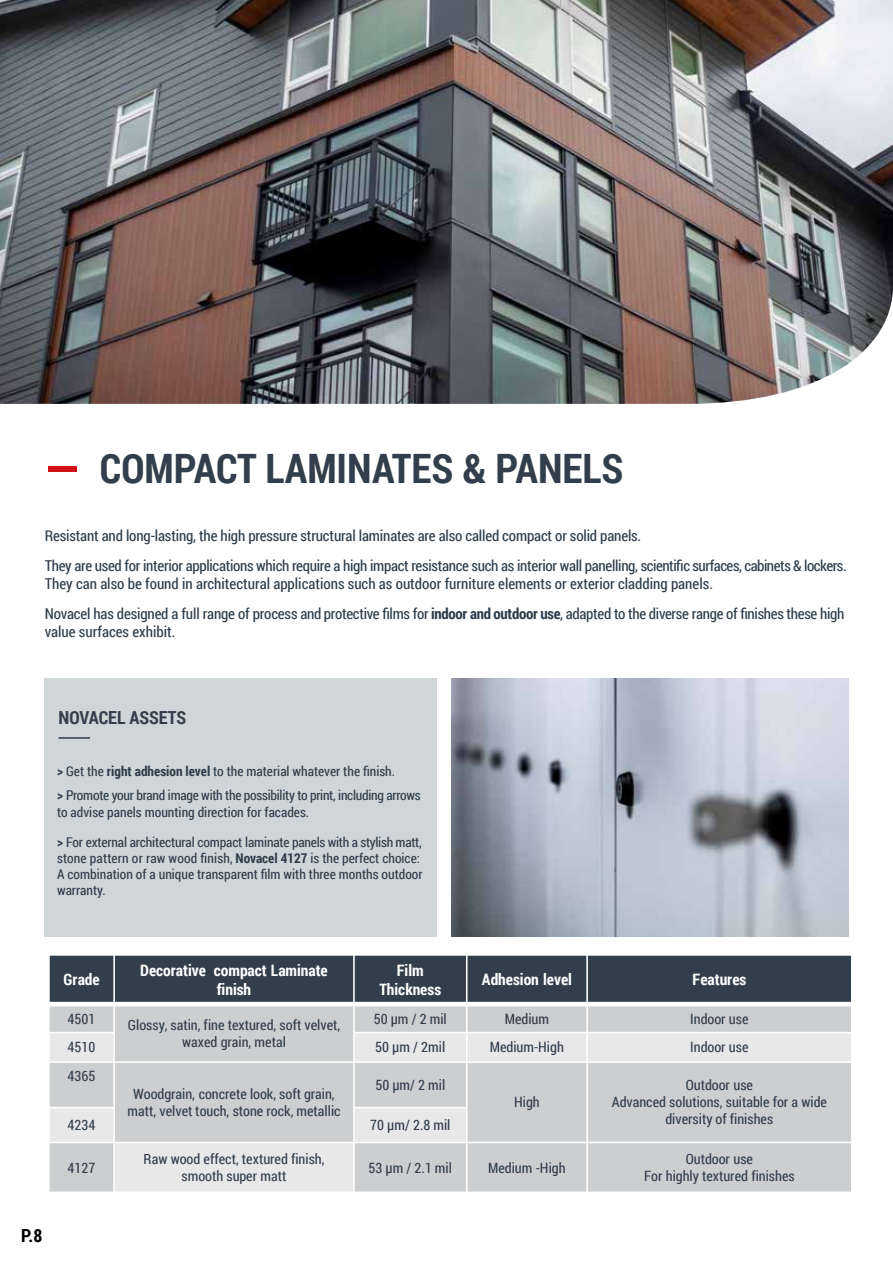
<style>
.page{position:relative;width:893px;height:1263px;background:#fff}
.page>*{position:absolute;margin:0;border:0;box-sizing:border-box;transform-origin:0 0}
.t1{font:700 40.5px "Roboto Condensed";color:#333e4c}
.t2{font:700 18px "Roboto Condensed";color:#333e4c}
.t3{font:700 18px "Roboto Condensed";color:#000}
.t4{font:700 15.75px/18.9px "Roboto Condensed";color:#fff;text-align:center}
.t5{font:15px/30px "Roboto Condensed";letter-spacing:-.01em;color:#2d3c4a}
.t6{font:14.25px/17.1px "Roboto Condensed";color:#333e4c;text-align:center}
.t7{font:13.5px/16.2px "Roboto Condensed";color:#2d3c4a}
.t8{font:13.5px/24px "Roboto Condensed";letter-spacing:-.02em;color:#2d3c4a}
.s1{font-weight:700}
</style>
<div class="page">
<div style="left:49px;top:466px;width:28px;height:6px;background:#d11116"></div>
<img style="left:452px;top:678px;width:396px;height:258px">
<div style="left:45px;top:678px;width:392px;height:258px;background:#cfd6d8"></div>
<hr style="left:58px;top:737px;width:32px;height:2px;background:#2c3b4a">
<img style="left:0;top:0;width:893px;height:404px">
<div style="left:49px;top:955px;width:65px;height:49px;background:#333e4c"></div>
<div style="left:114px;top:955px;width:240px;height:49px;background:#333e4c"></div>
<div style="left:354px;top:955px;width:113px;height:49px;background:#333e4c"></div>
<div style="left:467px;top:955px;width:120px;height:49px;background:#333e4c"></div>
<div style="left:587px;top:955px;width:265px;height:49px;background:#333e4c"></div>
<div style="left:49px;top:1004px;width:65px;height:28px;background:#cdced0"></div>
<div style="left:114px;top:1004px;width:240px;height:58px;background:#cdced0"></div>
<div style="left:354px;top:1004px;width:113px;height:28px;background:#cdced0"></div>
<div style="left:467px;top:1004px;width:120px;height:28px;background:#cdced0"></div>
<div style="left:587px;top:1004px;width:265px;height:28px;background:#cdced0"></div>
<div style="left:49px;top:1032px;width:65px;height:30px;background:#e8e8e9"></div>
<div style="left:354px;top:1032px;width:113px;height:30px;background:#e8e8e9"></div>
<div style="left:467px;top:1032px;width:120px;height:30px;background:#e8e8e9"></div>
<div style="left:587px;top:1032px;width:265px;height:30px;background:#e8e8e9"></div>
<div style="left:49px;top:1062px;width:65px;height:45px;background:#cdced0"></div>
<div style="left:114px;top:1062px;width:240px;height:80px;background:#cdced0"></div>
<div style="left:354px;top:1062px;width:113px;height:45px;background:#cdced0"></div>
<div style="left:467px;top:1062px;width:120px;height:80px;background:#cdced0"></div>
<div style="left:587px;top:1062px;width:265px;height:80px;background:#cdced0"></div>
<div style="left:49px;top:1107px;width:65px;height:35px;background:#e8e8e9"></div>
<div style="left:354px;top:1107px;width:113px;height:35px;background:#e8e8e9"></div>
<div style="left:49px;top:1142px;width:65px;height:50px;background:#cdced0"></div>
<div style="left:114px;top:1142px;width:240px;height:50px;background:#e8e8e9"></div>
<div style="left:354px;top:1142px;width:113px;height:50px;background:#cdced0"></div>
<div style="left:467px;top:1142px;width:120px;height:50px;background:#cdced0"></div>
<div style="left:587px;top:1142px;width:265px;height:50px;background:#cdced0"></div>
<hr style="left:113px;top:954px;width:2px;height:239px;background:#fff">
<hr style="left:353px;top:954px;width:2px;height:239px;background:#fff">
<hr style="left:466px;top:954px;width:1px;height:239px;background:#fff">
<hr style="left:586px;top:954px;width:2px;height:239px;background:#fff">
<hr style="left:48px;top:1002px;width:805px;height:4px;background:#fff">
<hr style="left:48px;top:1032px;width:67px;height:1px;background:#fff">
<hr style="left:353px;top:1032px;width:500px;height:1px;background:#fff">
<hr style="left:48px;top:1061px;width:805px;height:2px;background:#fff">
<hr style="left:48px;top:1107px;width:67px;height:1px;background:#fff">
<hr style="left:353px;top:1107px;width:114px;height:1px;background:#fff">
<hr style="left:48px;top:1142px;width:805px;height:1px;background:#fff">
<hr style="left:48px;top:954px;width:2px;height:239px;background:#fff">
<hr style="left:851px;top:954px;width:2px;height:239px;background:#fff">
<hr style="left:48px;top:954px;width:805px;height:2px;background:#fff">
<hr style="left:48px;top:1191px;width:805px;height:2px;background:#fff">
<h1 class="t1" style="left:100px;top:440px;width:525px">COMPACT LAMINATES &amp; PANELS</h1>
<p class="t5" style="left:45px;top:520px;width:803px">Resistant and long-lasting, the high pressure structural laminates are also called compact or solid panels.<br>They are used for interior applications which require a high impact resistance such as interior wall panelling, scientific surfaces, cabinets &amp; lockers.</p>
<p class="t5" style="left:45px;top:568px;width:801px">They can also be found in architectural applications such as outdoor furniture elements or exterior cladding panels.<br>Novacel has designed a full range of process and protective films for <span class="s1">indoor and outdoor use</span>, adapted to the diverse range of finishes these high</p>
<p class="t5" style="left:45px;top:616px;width:132px">value surfaces exhibit.</p>
<p class="t2" style="left:59px;top:705px;width:129px">NOVACEL ASSETS</p>
<p class="t8" style="left:57px;top:759px;width:365px"><span class="s1">&gt;</span> Get the <span class="s1">right adhesion level</span> to the material whatever the finish.<br><span class="s1">&gt;</span> Promote your brand image with the possibility to print, including arrows</p>
<p class="t7" style="left:57px;top:803px;width:254px">to advise panels mounting direction for facades.</p>
<p class="t7" style="left:57px;top:833px;width:367px"><span class="s1">&gt;</span> For external architectural compact laminate panels with a stylish matt, stone pattern or raw wood finish, <span class="s1">Novacel 4127</span> is the perfect choice:<br>A combination of a unique transparent film with three months outdoor warranty.</p>
<p class="t3" style="left:21px;top:1223px;width:23px">P.8</p>
<p class="t4" style="left:63px;top:969px;width:38px">Grade</p>
<p class="t4" style="left:140px;top:960px;width:189px">Decorative compact Laminate finish</p>
<p class="t4" style="left:379px;top:960px;width:63px">Film<br>Thickness</p>
<p class="t4" style="left:482px;top:969px;width:92px">Adhesion level</p>
<p class="t4" style="left:693px;top:969px;width:55px">Features</p>
<p class="t6" style="left:67px;top:1009px;width:29px">4501</p>
<p class="t6" style="left:128px;top:1016px;width:214px">Glossy, satin, fine textured, soft velvet, waxed grain, metal</p>
<p class="t6" style="left:374px;top:1009px;width:75px">50 µm / 2 mil</p>
<p class="t6" style="left:505px;top:1009px;width:46px">Medium</p>
<p class="t6" style="left:690px;top:1009px;width:60px">Indoor use</p>
<p class="t6" style="left:67px;top:1038px;width:29px">4510</p>
<p class="t6" style="left:375px;top:1038px;width:72px">50 µm / 2mil</p>
<p class="t6" style="left:490px;top:1038px;width:76px">Medium-High</p>
<p class="t6" style="left:690px;top:1038px;width:60px">Indoor use</p>
<p class="t6" style="left:67px;top:1067px;width:29px">4365</p>
<p class="t6" style="left:127px;top:1085px;width:215px">Woodgrain, concrete look, soft grain, matt, velvet touch, stone rock, metallic</p>
<p class="t6" style="left:375px;top:1076px;width:71px">50 µm/ 2 mil</p>
<p class="t6" style="left:612px;top:1076px;width:217px">Outdoor use<br>Advanced solutions, suitable for a wide diversity of finishes</p>
<p class="t6" style="left:514px;top:1093px;width:27px">High</p>
<p class="t6" style="left:67px;top:1116px;width:29px">4234</p>
<p class="t6" style="left:370px;top:1116px;width:82px">70 µm/ 2.8 mil</p>
<p class="t6" style="left:67px;top:1158px;width:29px">4127</p>
<p class="t6" style="left:144px;top:1150px;width:182px">Raw wood effect, textured finish, smooth super matt</p>
<p class="t6" style="left:369px;top:1158px;width:85px">53 µm / 2.1 mil</p>
<p class="t6" style="left:488px;top:1158px;width:79px">Medium -High</p>
<p class="t6" style="left:644px;top:1150px;width:152px">Outdoor use<br>For highly textured finishes</p>
</div>
